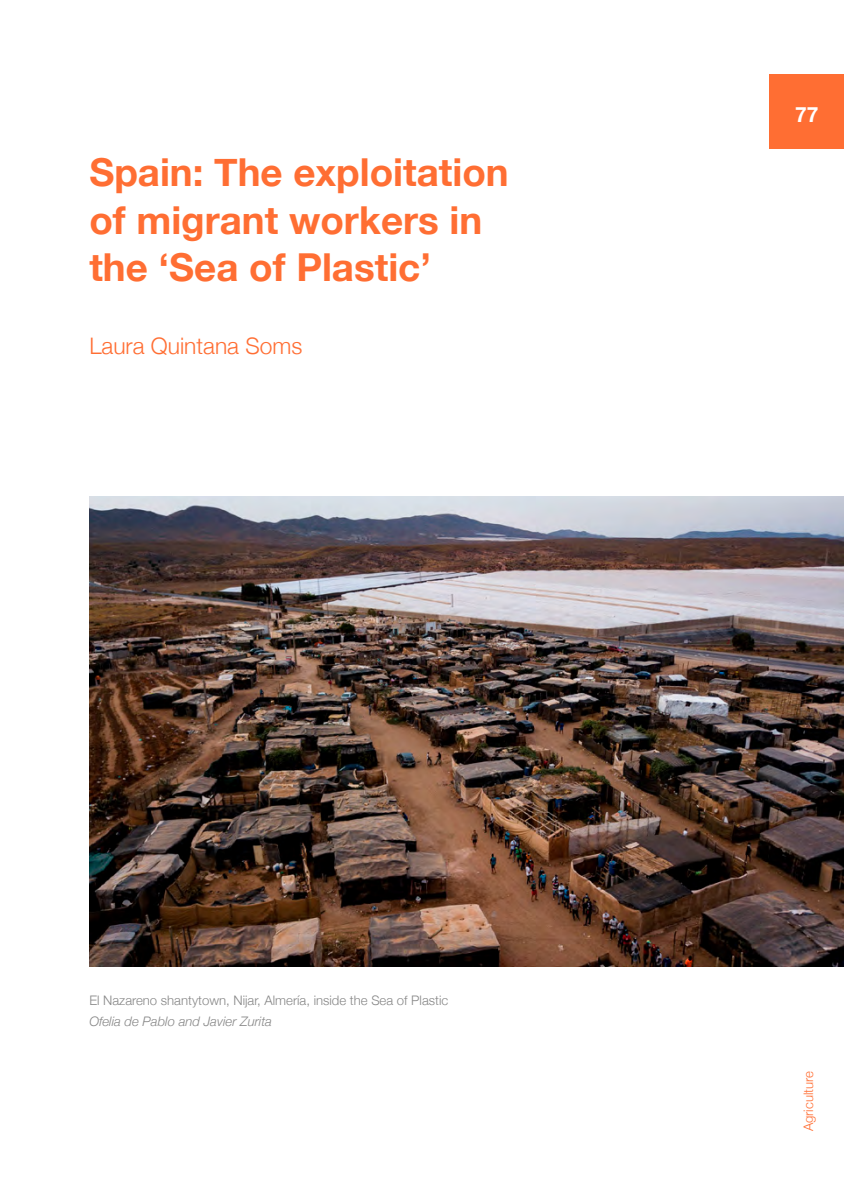
<style>
.page{position:relative;width:844px;height:1191px;background:#fff}
.page>*{position:absolute;margin:0;border:0;box-sizing:border-box;transform-origin:0 0}
.t1{font:700 38.5px/47.2px "Helvetica Neue";color:#ff6e33}
.t2{font:300 22.75px "Helvetica Neue";color:#ff6e33}
.t3{font:700 21px "Helvetica Neue";color:#fff}
.t4{font:300 13.12px "Helvetica Neue";color:#878787}
.t5{font:italic 300 13.12px "Helvetica Neue";color:#878787}
.t6{font:300 13.12px "Helvetica Neue";color:#ff6e33}
</style>
<div class="page">
<div style="left:769px;top:74px;width:74px;height:75px;background:#ff6e33"></div>
<img style="left:89px;top:496px;width:754px;height:470px">
<p class="t1" style="left:89px;top:150px;width:421px">Spain: The exploitation of migrant workers in the ‘Sea of Plastic’</p>
<p class="t2" style="left:89px;top:328px;width:214px">Laura Quintana Soms</p>
<p class="t4" style="left:89px;top:990px;width:360px">El Nazareno shantytown, Nijar, Almería, inside the Sea of Plastic</p>
<p class="t5" style="left:89px;top:1010px;width:184px">Ofelia de Pablo and Javier Zurita</p>
<p class="t3" style="left:794px;top:98px;width:25px">77</p>
<p class="t6" style="left:797px;top:1131px;width:62px;rotate:-90deg">Agriculture</p>
</div>
